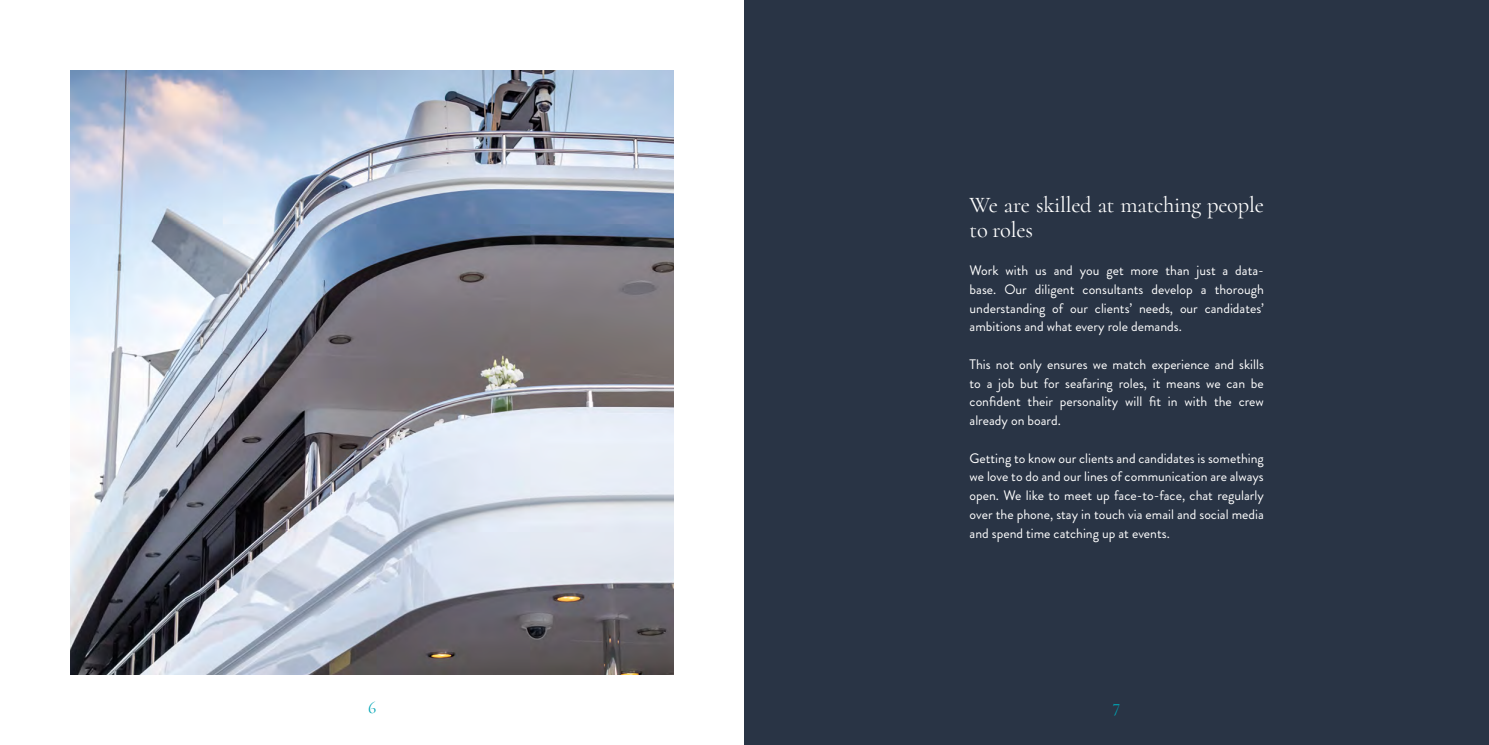
<style>
.page{position:relative;width:1489px;height:745px;background:#fff}
.page>*{position:absolute;margin:0;border:0;box-sizing:border-box;transform-origin:0 0}
.t1{font:22.5px/25px "Cormorant";letter-spacing:-.01em;color:#fff}
.t2{font:17.5px "Cormorant";color:#00a5b5}
.t3{font:13.75px/18.8px "Brandon Grotesque";color:#fff;text-align:justify}
</style>
<div class="page">
<div style="left:744px;top:0;width:744px;height:744px;background:#293445"></div>
<img style="left:71px;top:71px;width:602px;height:602px">
<h1 class="t1" style="left:969px;top:192px;width:296px">We are skilled at matching people to roles</h1>
<p class="t3" style="left:969px;top:261px;width:296px">Work with us and you get more than just a data&shy;base. Our diligent consultants develop a thorough understanding of our clients’ needs, our candidates’ ambitions and what every role demands.</p>
<p class="t3" style="left:969px;top:354px;width:296px">This not only ensures we match experience and skills to a job but for seafaring roles, it means we can be confident their personality will fit in with the crew already on board.</p>
<p class="t3" style="left:969px;top:448px;width:296px">Getting to know our clients and candidates is something we love to do and our lines of communication are always open. We like to meet up face-to-face, chat regularly over the phone, stay in touch via email and social media and spend time catching up at events.</p>
<p class="t2" style="left:368px;top:696px;width:10px">6</p>
<p class="t2" style="left:1112px;top:696px;width:9px">7</p>
<p class="t2" style="left:1112px;top:694px;width:9px">7</p>
</div>
